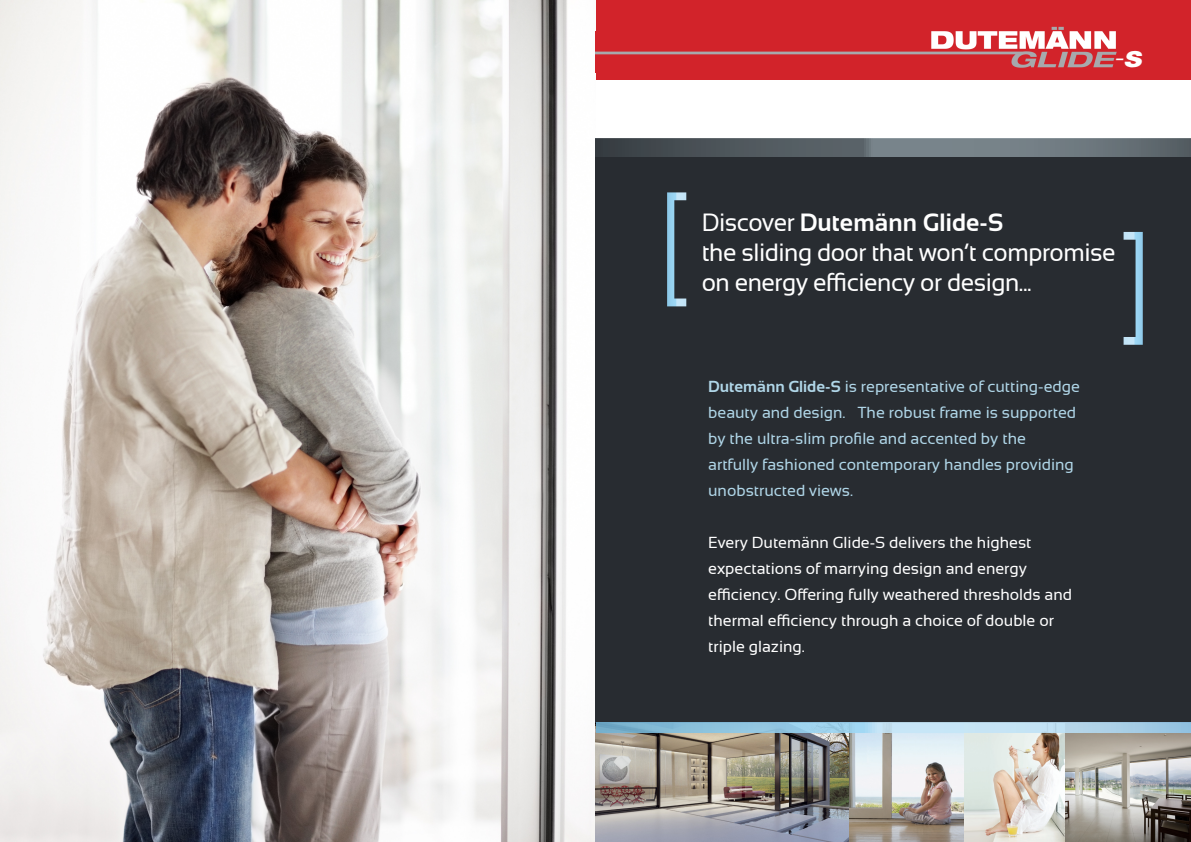
<style>
.page{position:relative;width:1191px;height:842px;background:#fff}
.page>*{position:absolute;margin:0;border:0;box-sizing:border-box;transform-origin:0 0}
.t1{font:142.8px "Myriad Pro";color:#fff;scale:.74 1}
.Article_intro_big{font:25px/30px "Sansation";letter-spacing:-.02em;color:#fff}
.Sub_header_1{font:italic 20.6px "Helvetica Neue";color:#fff;scale:1.2 1}
.t2{font:16px/26px "Sansation";color:#b0d6e8}
.t3{font:16px/26px "Sansation";color:#fff}
.s1{font-family:"Helvetica Neue LT Std";font-weight:900;font-size:22px}
.s2{font-weight:700}
</style>
<div class="page">
<div style="left:596px;top:0;width:595px;height:80px;background:#d2232a"></div>
<img style="left:0;top:0;width:595px;height:842px">
<div style="left:595px;top:139px;width:596px;height:585px;background:#282c31"></div>
<img style="left:595px;top:724px;width:254px;height:118px">
<img style="left:849px;top:732px;width:115px;height:110px">
<img style="left:1064px;top:732px;width:127px;height:110px">
<svg style="left:964px;top:732px;width:100px;height:110px"></svg>
<svg style="left:595px;top:138px;width:596px;height:18px"></svg>
<svg style="left:597px;top:723px;width:594px;height:9px"></svg>
<img style="left:595px;top:31px;width:545px;height:42px">
<div style="left:923px;top:21px;width:197px;height:9px;background:#d2232a"></div>
<p class="Sub_header_1" style="left:1114px;top:43px;width:28px">-<span class="s1">S</span></p>
<p class="t1" style="left:658px;top:154px;width:42px">[</p>
<p class="Article_intro_big" style="left:701px;top:207px;width:415px">Discover <span class="s2">Dutemänn Glide-S<br></span>the sliding door that won’t compromise on energy efficiency or design...</p>
<p class="t2" style="left:708px;top:374px;width:373px"><span class="s2">Dutemänn Glide-S</span> is representative of cutting-edge beauty and design. The robust frame is supported by the ultra-slim profile and accented by the artfully fashioned contemporary handles providing unobstructed views.</p>
<p class="t3" style="left:708px;top:530px;width:365px">Every Dutemänn Glide-S delivers the highest expectations of marrying design and energy efficiency. Offering fully weathered thresholds and thermal efficiency through a choice of double or triple glazing.</p>
</div>
